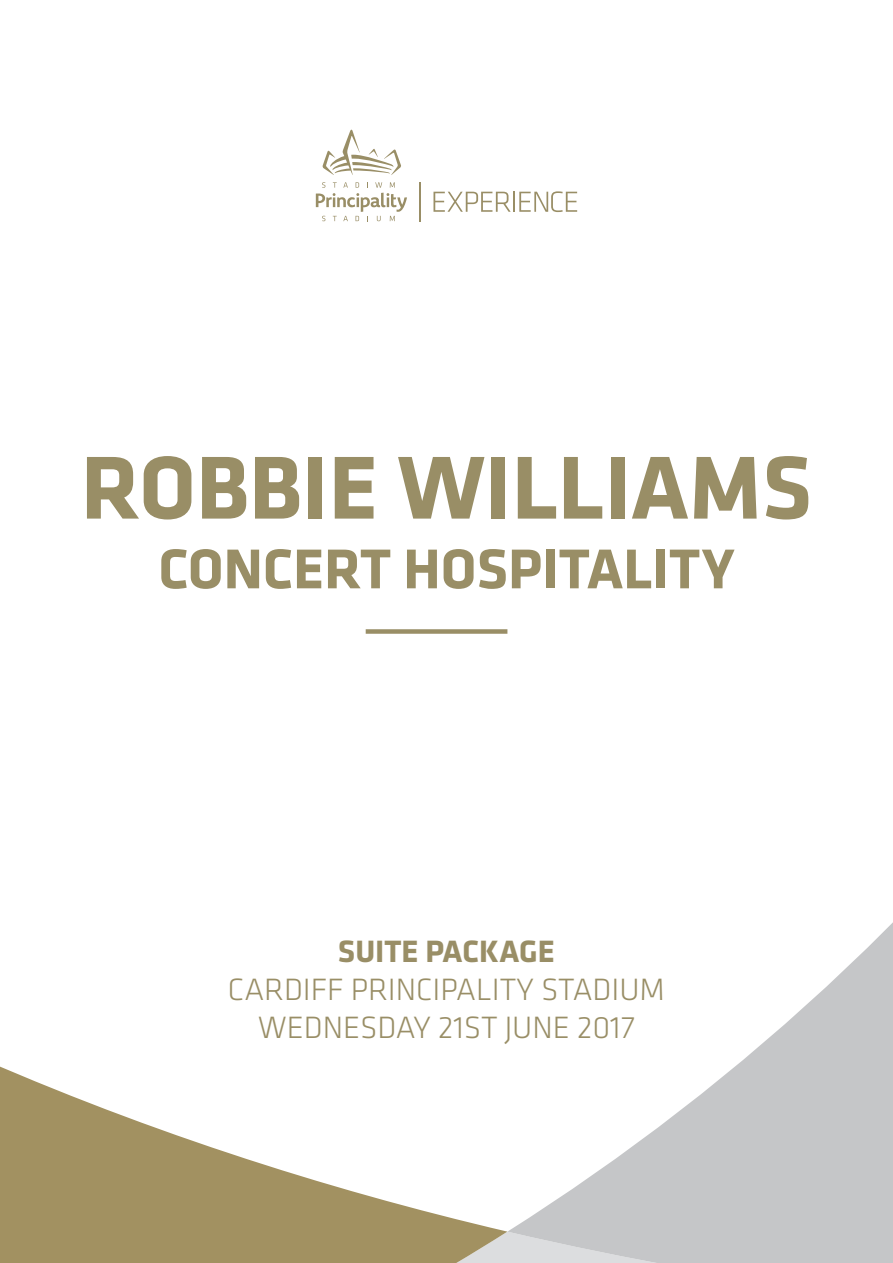
<style>
.page{position:relative;width:893px;height:1263px;background:#fff}
.page>*{position:absolute;margin:0;border:0;box-sizing:border-box;transform-origin:0 0}
.t1{font:700 92.55px "Klavika";color:#998e66}
.t2{font:700 58.05px "Klavika";color:#998e66}
.t3{font:300 31.95px/38.4px "Klavika";color:#998e66;text-align:center}
.t4{font:700 31.95px "Klavika";color:#998e66}
</style>
<div class="page">
<svg style="left:507px;top:922px;width:386px;height:341px"></svg>
<svg style="left:0;top:1066px;width:507px;height:197px;fill:#a29161"></svg>
<svg style="left:433px;top:192px;width:78px;height:20px"></svg>
<hr style="left:513px;top:192px;width:2px;height:20px;background:#998e66">
<svg style="left:519px;top:191px;width:58px;height:21px"></svg>
<svg style="left:322px;top:130px;width:79px;height:45px"></svg>
<svg style="left:316px;top:182px;width:91px;height:39px"></svg>
<hr style="left:420px;top:182px;width:1px;height:39px;background:#998e66">
<div style="left:366px;top:629px;width:141px;height:5px;background:#998e66"></div>
<h1 class="t1" style="left:81px;top:437px;width:733px">ROBBIE WILLIAMS</h1>
<h2 class="t2" style="left:158px;top:537px;width:578px">CONCERT HOSPITALITY</h2>
<p class="t4" style="left:338px;top:934px;width:219px">SUITE PACKAGE</p>
<p class="t3" style="left:228px;top:971px;width:438px">CARDIFF PRINCIPALITY STADIUM<br>WEDNESDAY 21ST JUNE 2017</p>
</div>
